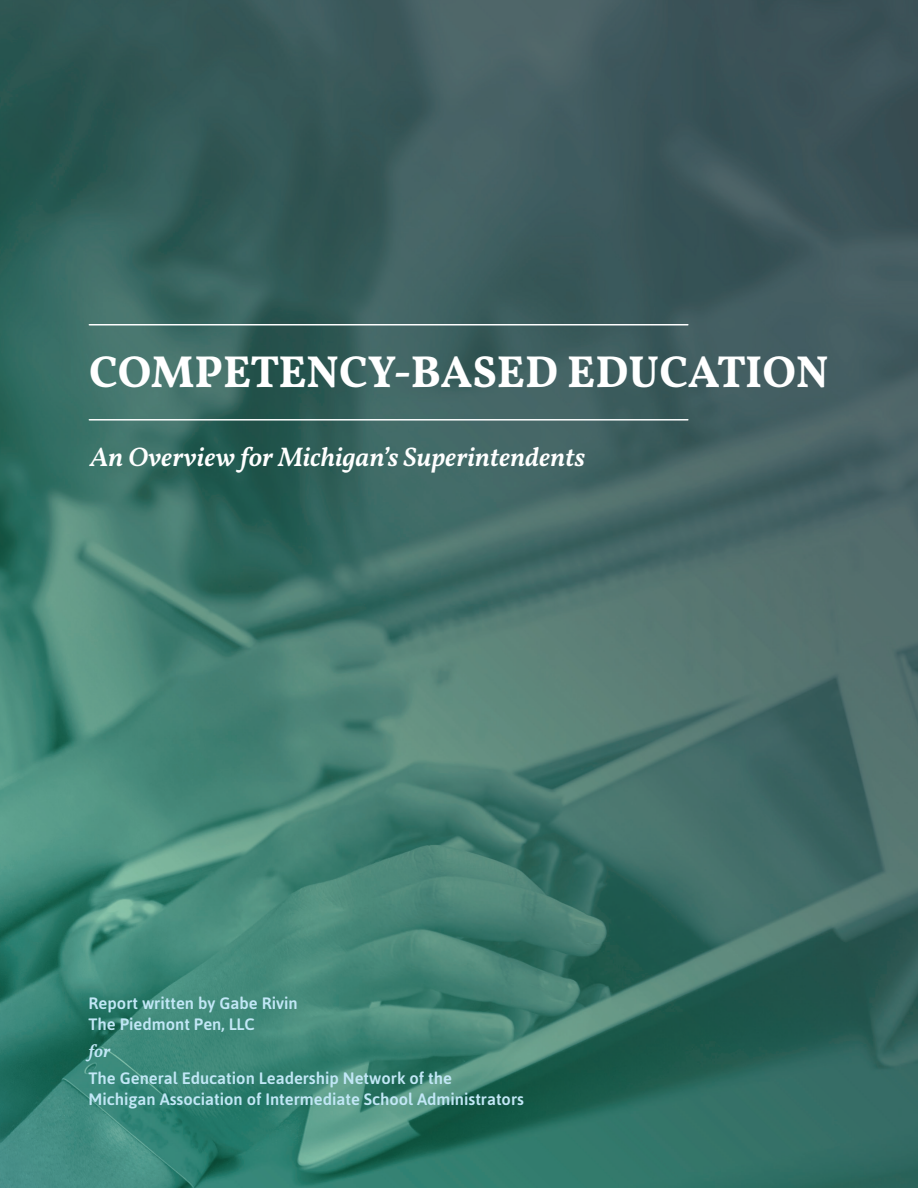
<style>
.page{position:relative;width:918px;height:1188px;background:#fff}
.page>*{position:absolute;margin:0;border:0;box-sizing:border-box;transform-origin:0 0}
.t1{font:600 45px "Vollkorn";color:#fff}
.t2{font:italic 500 27px "Vollkorn";color:#fff}
.t3{font:italic 500 18px "Vollkorn";color:#c2e7f6}
.t4{font:500 16.5px/21px "Asap";color:#c2e7f6}
</style>
<div class="page">
<img style="left:0;top:0;width:918px;height:1188px">
<hr style="left:89px;top:419px;width:599px;height:2px;background:#fff">
<hr style="left:89px;top:324px;width:599px;height:2px;background:#fff">
<h1 class="t1" style="left:89px;top:343px;width:741px">COMPETENCY-BASED EDUCATION</h1>
<h2 class="t2" style="left:90px;top:440px;width:497px">An Overview for Michigan’s Superintendents</h2>
<p class="t4" style="left:89px;top:992px;width:211px">Report written by Gabe Rivin<br>The Piedmont Pen, LLC</p>
<p class="t3" style="left:89px;top:1039px;width:24px">for</p>
<p class="t4" style="left:89px;top:1067px;width:437px">The General Education Leadership Network of the<br>Michigan Association of Intermediate School Administrators</p>
</div>
